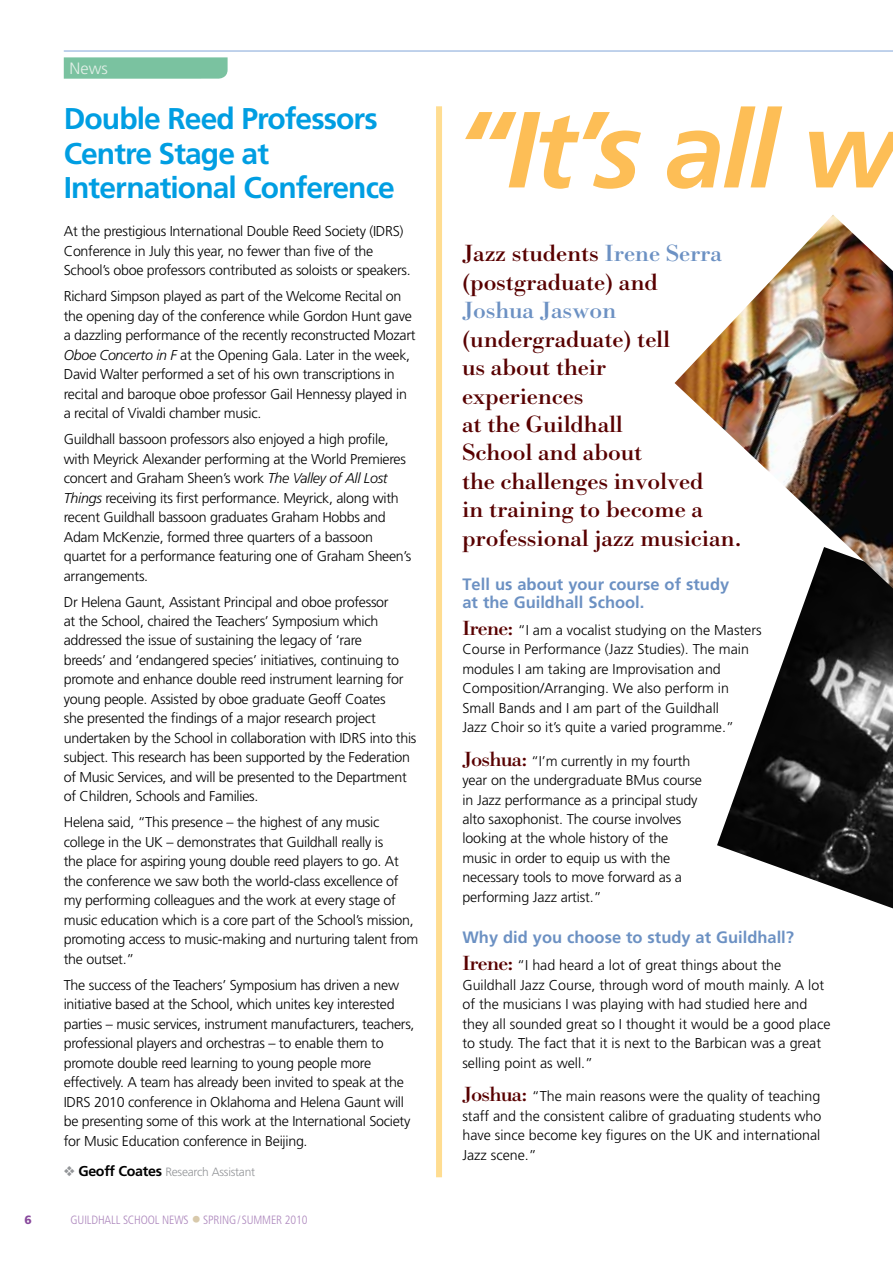
<style>
.page{position:relative;width:893px;height:1263px;background:#fff}
.page>*{position:absolute;margin:0;border:0;box-sizing:border-box;transform-origin:0 0}
.t1{font:italic 700 108px "Frutiger CE";color:#fdbe56}
.t2{font:700 30px/34.5px "Frutiger CE";letter-spacing:-.03em;color:#009ee2}
.t3{font:700 24px/28.5px "Bodoni Classico";letter-spacing:.01em;color:#580000}
.t4{font:700 24px "Bodoni Classico";letter-spacing:.01em;color:#6c91c3}
.t5{font:700 16.5px/18px "Frutiger CE";color:#6c91c3}
.t6{font:300 16.35px "Frutiger";color:#e2efe7}
.t7{font:300 14.25px/19.5px "Frutiger";letter-spacing:-.02em;color:#000}
.t8{font:300 14.25px/19.5px "Frutiger";color:#000}
.t9{font:300 condensed 12px "Frutiger";letter-spacing:-.01em;color:#ad87bd}
.t10{font:300 12px "Frutiger CE";letter-spacing:-.02em;color:#939598}
.t11{font:900 12px "Frutiger";color:#88499c}
.s1{font-style:italic}
.s2{font-family:"Frutiger";font-weight:700;font-size:14.25px;color:#000}
.s3{font-size:19.5px;color:#d8c9ab}
.s4{color:#6c91c3}
.s5{font-family:"Bodoni Classico";font-weight:700;font-size:21px;color:#580000}
</style>
<div class="page">
<img style="left:717px;top:588px;width:176px;height:320px">
<svg style="left:64px;top:57px;width:164px;height:22px;background:#7fc4a3"></svg>
<hr style="left:64px;top:50px;width:829px;height:2px;background:#abc3e5">
<div style="left:436px;top:106px;width:6px;height:1071px;background:#ffdd91"></div>
<img style="left:675px;top:215px;width:218px;height:373px">
<p class="t6" style="left:70px;top:59px;width:40px">News</p>
<h2 class="t2" style="left:64px;top:101px;width:333px">Double Reed Professors<br>Centre Stage at<br>International Conference</h2>
<p class="t7" style="left:64px;top:222px;width:348px">At the prestigious International Double Reed Society (IDRS)<br>Conference in July this year, no fewer than five of the<br>School’s oboe professors contributed as soloists or speakers.</p>
<p class="t7" style="left:64px;top:287px;width:353px">Richard Simpson played as part of the Welcome Recital on the opening day of the conference while Gordon Hunt gave a dazzling performance of the recently reconstructed Mozart <span class="s1">Oboe Concerto in F</span> at the Opening Gala. Later in the week, David Walter performed a set of his own transcriptions in recital and baroque oboe professor Gail Hennessy played in a recital of Vivaldi chamber music.</p>
<p class="t7" style="left:64px;top:430px;width:349px">Guildhall bassoon professors also enjoyed a high profile, with Meyrick Alexander performing at the World Premieres concert and Graham Sheen’s work <span class="s1">The Valley of All Lost Things</span> receiving its first performance. Meyrick, along with recent Guildhall bassoon graduates Graham Hobbs and Adam McKenzie, formed three quarters of a bassoon quartet for a performance featuring one of Graham Sheen’s arrangements.</p>
<p class="t7" style="left:64px;top:592px;width:354px">Dr Helena Gaunt, Assistant Principal and oboe professor<br>at the School, chaired the Teachers’ Symposium which addressed the issue of sustaining the legacy of ‘rare<br>breeds’ and ‘endangered species’ initiatives, continuing to promote and enhance double reed instrument learning for young people. Assisted by oboe graduate Geoff Coates<br>she presented the findings of a major research project undertaken by the School in collaboration with IDRS into this subject. This research has been supported by the Federation of Music Services, and will be presented to the Department of Children, Schools and Families.</p>
<p class="t7" style="left:64px;top:813px;width:356px">Helena said, “This presence – the highest of any music college in the UK – demonstrates that Guildhall really is<br>the place for aspiring young double reed players to go. At the conference we saw both the world-class excellence of my performing colleagues and the work at every stage of music education which is a core part of the School’s mission, promoting access to music-making and nurturing talent from the outset.”</p>
<p class="t7" style="left:64px;top:975px;width:352px">The success of the Teachers’ Symposium has driven a new initiative based at the School, which unites key interested parties – music services, instrument manufacturers, teachers, professional players and orchestras – to enable them to promote double reed learning to young people more effectively. A team has already been invited to speak at the IDRS 2010 conference in Oklahoma and Helena Gaunt will be presenting some of this work at the International Society for Music Education conference in Beijing.</p>
<p class="t10" style="left:64px;top:1165px;width:193px">❖ <span class="s2">Geoff Coates</span> Research Assistant</p>
<p class="t11" style="left:24px;top:1213px;width:9px">6</p>
<p class="t9" style="left:71px;top:1213px;width:238px">GUILDHALL SCHOOL NEWS <span class="s3">•</span> SPRING/SUMMER 2010</p>
<h1 class="t1" style="left:456px;top:86px;width:443px">“It’s all w</h1>
<h3 class="t3" style="left:462px;top:239px;width:261px">Jazz students <span class="s4">Irene Serra </span>(postgraduate) and</h3>
<h3 class="t4" style="left:462px;top:296px;width:155px">Joshua Jaswon</h3>
<h3 class="t3" style="left:462px;top:324px;width:281px">(undergraduate) tell<br>us about their<br>experiences<br>at the Guildhall<br>School and about<br>the challenges involved<br>in training to become a professional jazz musician.</h3>
<p class="t5" style="left:462px;top:575px;width:268px">Tell us about your course of study at the Guildhall School.</p>
<p class="t8" style="left:462px;top:620px;width:301px"><span class="s5">Irene:</span> “I am a vocalist studying on the Masters Course in Performance (Jazz Studies). The main modules I am taking are Improvisation and Composition/Arranging. We also perform in Small Bands and I am part of the Guildhall<br>Jazz Choir so it’s quite a varied programme.”</p>
<p class="t7" style="left:462px;top:751px;width:241px"><span class="s5">Joshua:</span> “I’m currently in my fourth year on the undergraduate BMus course in Jazz performance as a principal study alto saxophonist. The course involves looking at the whole history of the music in order to equip us with the necessary tools to move forward as a performing Jazz artist.”</p>
<p class="t5" style="left:462px;top:928px;width:333px">Why did you choose to study at Guildhall?</p>
<p class="t8" style="left:462px;top:956px;width:369px"><span class="s5">Irene:</span> “I had heard a lot of great things about the Guildhall Jazz Course, through word of mouth mainly. A lot of the musicians I was playing with had studied here and they all sounded great so I thought it would be a good place to study. The fact that it is next to the Barbican was a great selling point as well.”</p>
<p class="t7" style="left:462px;top:1087px;width:360px;text-align:justify"><span class="s5">Joshua:</span> “The main reasons were the quality of teaching staff and the consistent calibre of graduating students who have since become key figures on the UK and international Jazz scene.”</p>
</div>
